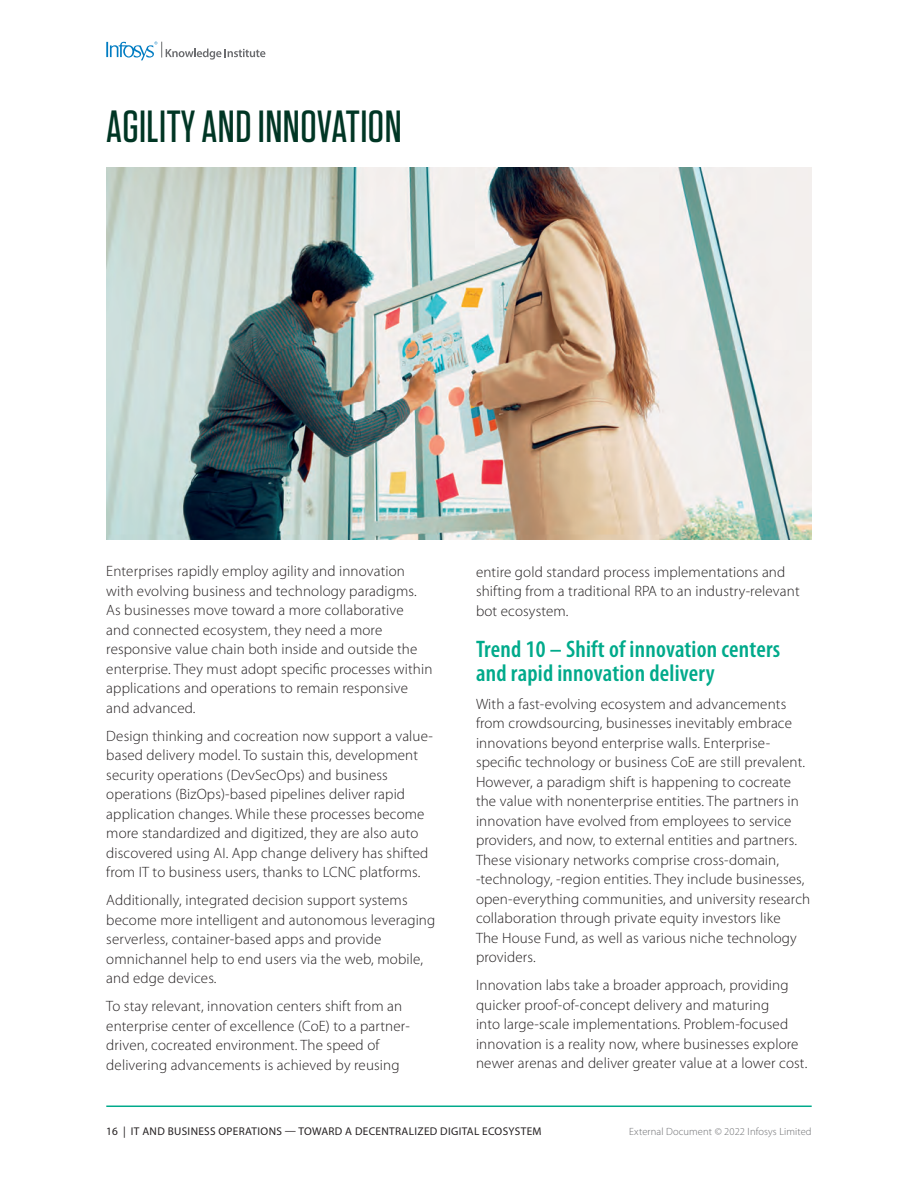
<style>
.page{position:relative;width:918px;height:1188px;background:#fff}
.page>*{position:absolute;margin:0;border:0;box-sizing:border-box;transform-origin:0 0}
.t1{font:500 45px "Tungsten";letter-spacing:.01em;color:#003624}
.t2{font:600 condensed 24px/24px "Myriad Pro";letter-spacing:.01em;color:#00aa8b}
.t3{font:300 15px/19.5px "Myriad Pro";letter-spacing:.01em;color:#231f20}
.t4{font:11.25px "Myriad Pro";letter-spacing:.03em;color:#231f20}
.t5{font:300 10.5px "Myriad Pro";letter-spacing:.01em;color:#6c6d70}
</style>
<div class="page">
<svg style="left:106px;top:41px;width:159px;height:19px"></svg>
<hr style="left:106px;top:1106px;width:706px;height:1px;background:#00aa8b">
<img style="left:106px;top:168px;width:706px;height:371px">
<h1 class="t1" style="left:106px;top:103px;width:297px">AGILITY AND INNOVATION</h1>
<p class="t3" style="left:106px;top:562px;width:328px">Enterprises rapidly employ agility and innovation with evolving business and technology paradigms.<br>As businesses move toward a more collaborative<br>and connected ecosystem, they need a more responsive value chain both inside and outside the enterprise. They must adopt specific processes within applications and operations to remain responsive and advanced.</p>
<p class="t3" style="left:106px;top:726px;width:328px">Design thinking and cocreation now support a value&shy;based delivery model. To sustain this, development security operations (DevSecOps) and business operations (BizOps)-based pipelines deliver rapid application changes. While these processes become more standardized and digitized, they are also auto discovered using AI. App change delivery has shifted from IT to business users, thanks to LCNC platforms.</p>
<p class="t3" style="left:106px;top:891px;width:331px">Additionally, integrated decision support systems become more intelligent and autonomous leveraging serverless, container-based apps and provide omnichannel help to end users via the web, mobile, and edge devices.</p>
<p class="t3" style="left:106px;top:997px;width:305px">To stay relevant, innovation centers shift from an enterprise center of excellence (CoE) to a partner&shy;driven, cocreated environment. The speed of delivering advancements is achieved by reusing</p>
<p class="t3" style="left:476px;top:562px;width:325px">entire gold standard process implementations and shifting from a traditional RPA to an industry-relevant bot ecosystem.</p>
<h2 class="t2" style="left:476px;top:637px;width:306px">Trend 10 – Shift of innovation centers and rapid innovation delivery</h2>
<p class="t3" style="left:476px;top:694px;width:336px">With a fast-evolving ecosystem and advancements from crowdsourcing, businesses inevitably embrace innovations beyond enterprise walls. Enterprise&shy;specific technology or business CoE are still prevalent.<br>However, a paradigm shift is happening to cocreate the value with nonenterprise entities. The partners in innovation have evolved from employees to service providers, and now, to external entities and partners.<br>These visionary networks comprise cross-domain, -technology, -region entities. They include businesses, open-everything communities, and university research collaboration through private equity investors like<br>The House Fund, as well as various niche technology providers.</p>
<p class="t3" style="left:476px;top:976px;width:333px">Innovation labs take a broader approach, providing quicker proof-of-concept delivery and maturing<br>into large-scale implementations. Problem-focused innovation is a reality now, where businesses explore newer arenas and deliver greater value at a lower cost.</p>
<p class="t4" style="left:106px;top:1124px;width:437px">16 | IT AND BUSINESS OPERATIONS — TOWARD A DECENTRALIZED DIGITAL ECOSYSTEM</p>
<p class="t5" style="left:629px;top:1126px;width:184px">External Document © 2022 Infosys Limited</p>
</div>
